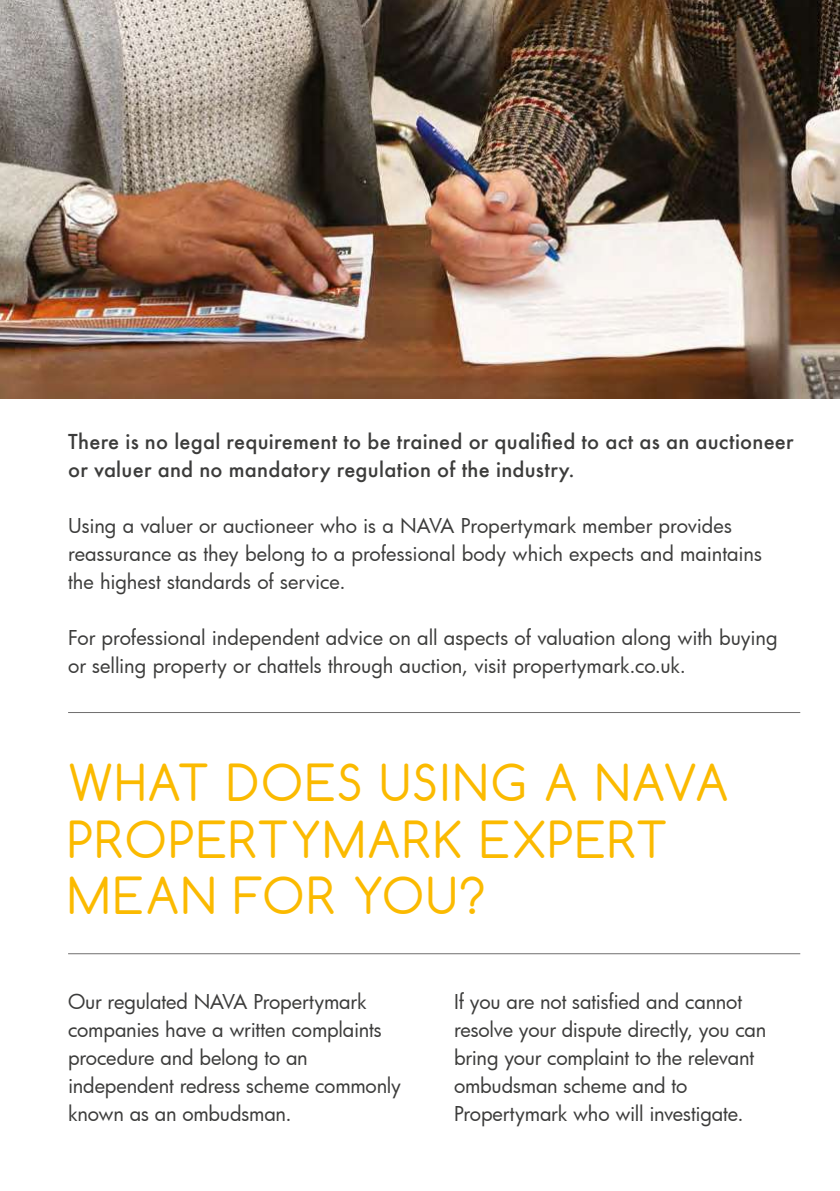
<style>
.page{position:relative;width:840px;height:1191px;background:#fff}
.page>*{position:absolute;margin:0;border:0;box-sizing:border-box;transform-origin:0 0}
.t1{font:48px/56px "Comfortaa";letter-spacing:.045em;color:#fbba00}
.t2{font:20px/28px "Futura";letter-spacing:-.005em;color:#3c3c3b}
.t3{font:500 20px/28px "Futura";letter-spacing:.015em;color:#3c3c3b}
</style>
<div class="page">
<hr style="left:68px;top:953px;width:731px;height:1px;background:#706f6f">
<hr style="left:68px;top:712px;width:731px;height:1px;background:#706f6f">
<img style="left:0;top:0;width:839px;height:398px">
<p class="t3" style="left:68px;top:427px;width:726px">There is no legal requirement to be trained or qualified to act as an auctioneer or valuer and no mandatory regulation of the industry.</p>
<p class="t2" style="left:68px;top:511px;width:695px">Using a valuer or auctioneer who is a NAVA Propertymark member provides reassurance as they belong to a professional body which expects and maintains the highest standards of service.</p>
<p class="t2" style="left:68px;top:623px;width:710px">For professional independent advice on all aspects of valuation along with buying or selling property or chattels through auction, visit propertymark.co.uk.</p>
<h1 class="t1" style="left:68px;top:754px;width:662px">WHAT DOES USING A NAVA<br>PROPERTYMARK EXPERT<br>MEAN FOR YOU?</h1>
<p class="t2" style="left:68px;top:987px;width:334px">Our regulated NAVA Propertymark companies have a written complaints procedure and belong to an independent redress scheme commonly known as an ombudsman.</p>
<p class="t2" style="left:454px;top:987px;width:314px">If you are not satisfied and cannot resolve your dispute directly, you can bring your complaint to the relevant ombudsman scheme and to Propertymark who will investigate.</p>
</div>
